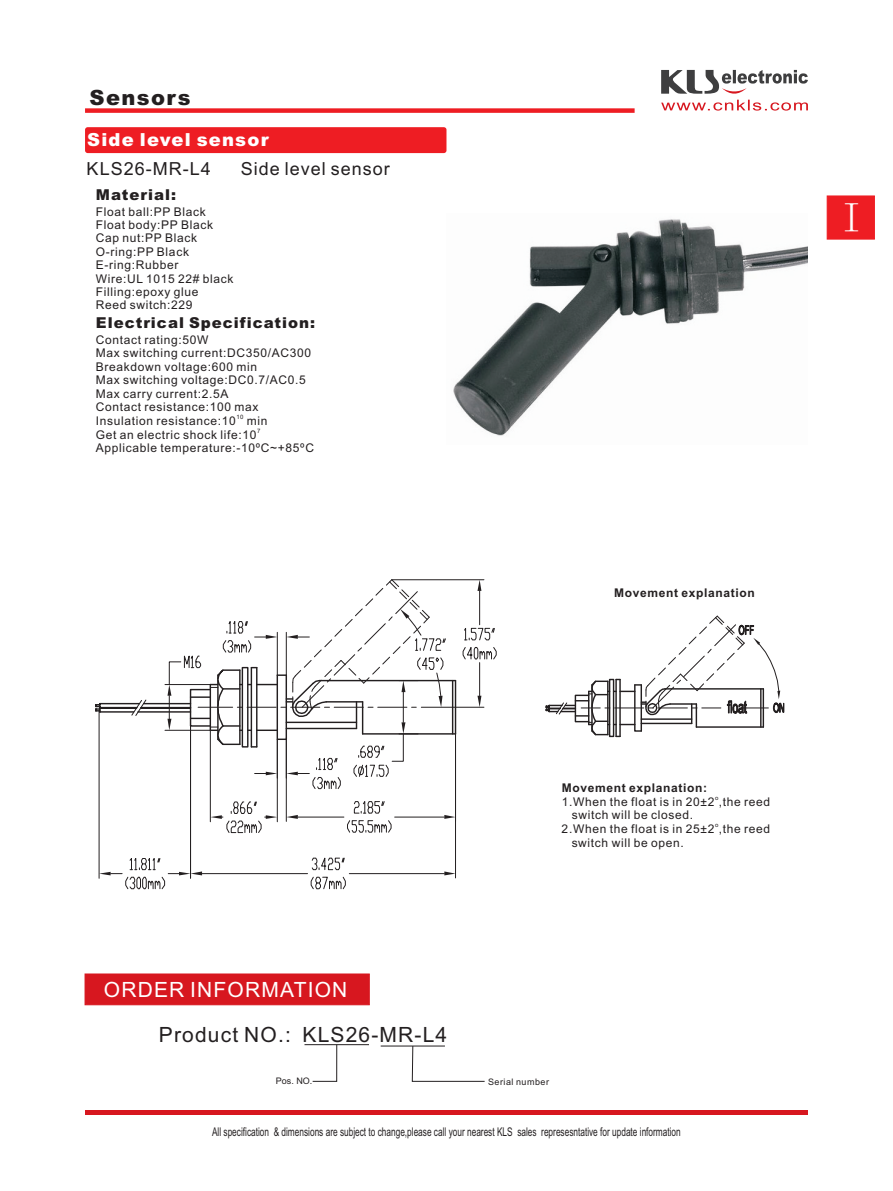
<style>
.page{position:relative;width:893px;height:1191px;background:#fff}
.page>*{position:absolute;margin:0;border:0;box-sizing:border-box;transform-origin:0 0}
.t1{font:42px "Sim Sun";color:#fff}
.t2{font:21px "Arial";letter-spacing:.055em;color:#231f20}
.t3{font:21px "Arial";letter-spacing:.055em;color:#fff}
.t4{font:900 21px "Arial";letter-spacing:.065em;color:#231f20}
.t5{font:18px "Arial";letter-spacing:.055em;color:#231f20}
.t6{font:900 18px "Arial";letter-spacing:.065em;color:#fff}
.t7{font:900 15px "Arial";letter-spacing:.065em;color:#231f20}
.t8{font:12px/13.4px "Arial";letter-spacing:.055em;color:#231f20}
.t9{font:12px "Arial";color:#231f20;scale:.69 1}
.t10{font:700 12px "Arial";letter-spacing:.055em;color:#231f20}
.t11{font:9px "Arial";letter-spacing:.055em;color:#231f20}
.t12{font:6px "Arial";color:#231f20}
</style>
<div class="page">
<img style="left:453px;top:219px;width:355px;height:217px">
<svg style="left:661px;top:70px;width:147px;height:41px"></svg>
<svg style="left:85px;top:108px;width:550px;height:5px;background:#ef3338"></svg>
<svg style="left:312px;top:1045px;width:25px;height:36px"></svg>
<hr style="left:304px;top:1044px;width:65px;height:1px;background:#231f20">
<hr style="left:381px;top:1045px;width:64px;height:1px;background:#231f20">
<svg style="left:412px;top:1045px;width:73px;height:36px"></svg>
<hr style="left:85px;top:1110px;width:723px;height:4px;background:#d7171f">
<svg style="left:826px;top:195px;width:49px;height:45px;background:#ee242a"></svg>
<div style="left:85px;top:127px;width:361px;height:26px;background:#ee1d23;border-radius:3px"></div>
<div style="left:85px;top:973px;width:285px;height:32px;background:#d7171f"></div>
<hr style="left:100px;top:711px;width:34px;height:1px;background:#231f20">
<hr style="left:100px;top:707px;width:37px;height:1px;background:#231f20">
<hr style="left:100px;top:703px;width:39px;height:1px;background:#231f20">
<svg style="left:95px;top:703px;width:6px;height:9px"></svg>
<hr style="left:421px;top:707px;width:34px;height:1px;background:#231f20">
<hr style="left:363px;top:733px;width:92px;height:1px;background:#231f20">
<hr style="left:319px;top:680px;width:136px;height:1px;background:#231f20">
<hr style="left:141px;top:707px;width:50px;height:1px;background:#231f20">
<hr style="left:144px;top:703px;width:47px;height:1px;background:#231f20">
<hr style="left:138px;top:711px;width:53px;height:1px;background:#231f20">
<svg style="left:131px;top:699px;width:15px;height:17px"></svg>
<hr style="left:452px;top:680px;width:1px;height:54px;background:#231f20">
<hr style="left:455px;top:680px;width:1px;height:54px;background:#231f20">
<hr style="left:99px;top:711px;width:1px;height:167px;background:#231f20">
<hr style="left:190px;top:726px;width:1px;height:152px;background:#231f20">
<hr style="left:455px;top:734px;width:1px;height:144px;background:#231f20">
<hr style="left:202px;top:873px;width:106px;height:1px;background:#231f20">
<hr style="left:349px;top:873px;width:95px;height:1px;background:#231f20">
<svg style="left:99px;top:856px;width:103px;height:33px"></svg>
<svg style="left:444px;top:871px;width:11px;height:4px"></svg>
<svg style="left:311px;top:857px;width:34px;height:13px"></svg>
<svg style="left:310px;top:876px;width:36px;height:13px"></svg>
<hr style="left:210px;top:730px;width:1px;height:91px;background:#231f20">
<hr style="left:277px;top:739px;width:1px;height:82px;background:#231f20">
<svg style="left:210px;top:801px;width:67px;height:32px"></svg>
<hr style="left:165px;top:684px;width:45px;height:1px;background:#231f20">
<hr style="left:165px;top:730px;width:45px;height:1px;background:#231f20">
<svg style="left:545px;top:615px;width:239px;height:122px"></svg>
<hr style="left:392px;top:579px;width:92px;height:1px;background:#231f20">
<hr style="left:479px;top:591px;width:1px;height:34px;background:#231f20">
<hr style="left:479px;top:662px;width:1px;height:33px;background:#231f20">
<svg style="left:477px;top:580px;width:4px;height:11px"></svg>
<svg style="left:456px;top:695px;width:28px;height:13px"></svg>
<svg style="left:462px;top:627px;width:35px;height:33px"></svg>
<hr style="left:286px;top:738px;width:1px;height:83px;background:#231f20">
<hr style="left:395px;top:816px;width:49px;height:1px;background:#231f20">
<hr style="left:298px;top:816px;width:46px;height:1px;background:#231f20">
<svg style="left:444px;top:815px;width:11px;height:4px"></svg>
<svg style="left:286px;top:815px;width:12px;height:4px"></svg>
<svg style="left:347px;top:801px;width:45px;height:32px"></svg>
<svg style="left:167px;top:579px;width:279px;height:210px"></svg>
<h2 class="t4" style="left:89px;top:90px;width:103px">Sensors</h2>
<h3 class="t6" style="left:87px;top:133px;width:183px">Side level sensor</h3>
<h3 class="t5" style="left:87px;top:161px;width:126px">KLS26-MR-L4</h3>
<h3 class="t5" style="left:241px;top:161px;width:151px">Side level sensor</h3>
<p class="t7" style="left:96px;top:189px;width:82px">Material:</p>
<p class="t8" style="left:96px;top:206px;width:139px">Float ball:PP Black<br>Float body:PP Black<br>Cap nut:PP Black<br>O-ring:PP Black<br>E-ring:Rubber<br>Wire:UL 1015 22# black<br>Filling:epoxy glue<br>Reed switch:229</p>
<p class="t7" style="left:96px;top:318px;width:221px">Electrical Specification:</p>
<p class="t8" style="left:96px;top:334px;width:217px">Contact rating:50W<br>Max switching current:DC350/AC300<br>Breakdown voltage:600 min<br>Max switching voltage:DC0.7/AC0.5<br>Max carry current:2.5A<br>Contact resistance:100 max</p>
<p class="t12" style="left:237px;top:414px;width:9px">10</p>
<p class="t8" style="left:96px;top:415px;width:173px">Insulation resistance:10 min</p>
<p class="t12" style="left:257px;top:428px;width:5px">7</p>
<p class="t8" style="left:96px;top:429px;width:220px">Get an electric shock life:10<br>Applicable temperature:-10ºC~+85ºC</p>
<p class="t10" style="left:614px;top:588px;width:142px">Movement explanation</p>
<p class="t10" style="left:562px;top:783px;width:147px">Movement explanation:</p>
<p class="t12" style="left:715px;top:795px;width:5px">o</p>
<p class="t8" style="left:572px;top:796px;width:200px;text-indent:-10px">1.When the float is in 20±2 ,the reed switch will be closed.</p>
<p class="t12" style="left:715px;top:822px;width:5px">o</p>
<p class="t8" style="left:572px;top:823px;width:200px;text-indent:-10px">2.When the float is in 25±2 ,the reed switch will be open.</p>
<h2 class="t3" style="left:104px;top:981px;width:245px">ORDER INFORMATION</h2>
<h2 class="t2" style="left:159px;top:1027px;width:290px">Product NO.: KLS26-MR-L4</h2>
<p class="t11" style="left:276px;top:1077px;width:38px">Pos. NO.</p>
<p class="t11" style="left:488px;top:1078px;width:63px">Serial number</p>
<p class="t9" style="left:212px;top:1127px;width:681px">All specification &amp; dimensions are subject to change,please call your nearest KLS sales represesntative for update information</p>
<h1 class="t1" style="left:841px;top:196px;width:22px">I</h1>
</div>
